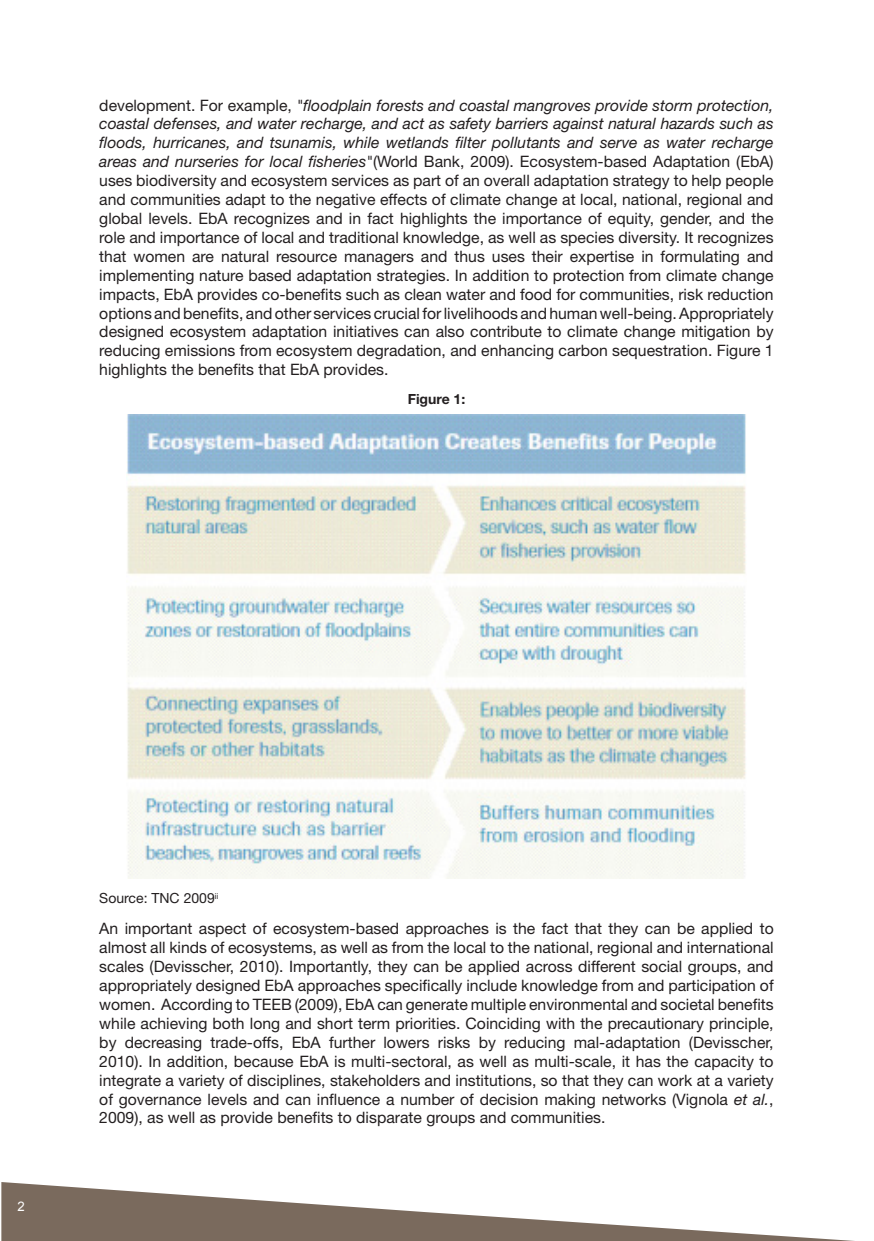
<style>
.page{position:relative;width:874px;height:1241px;background:#fff}
.page>*{position:absolute;margin:0;border:0;box-sizing:border-box;transform-origin:0 0}
.t1{font:15.75px/18.9px "Helvetica Neue LT Std";color:#231f20;text-align:justify}
.t2{font:14px "Helvetica Neue LT Std";color:#231f20}
.t3{font:700 14px "Helvetica Neue LT Std";color:#231f20}
.t4{font:13.12px "Arial";color:#fff}
.s1{font-style:italic}
</style>
<div class="page">
<svg style="left:1px;top:1182px;width:839px;height:58px"></svg>
<img style="left:126px;top:414px;width:620px;height:464px">
<p class="t1" style="left:99px;top:95px;width:675px">development. For example, <span class="s1">"floodplain forests and coastal mangroves provide storm protection, coastal defenses, and water recharge, and act as safety barriers against natural hazards such as floods, hurricanes, and tsunamis, while wetlands filter pollutants and serve as water recharge areas and nurseries for local fisheries"</span>(World Bank, 2009). Ecosystem-based Adaptation (EbA) uses biodiversity and ecosystem services as part of an overall adaptation strategy to help people and communities adapt to the negative effects of climate change at local, national, regional and global levels. EbA recognizes and in fact highlights the importance of equity, gender, and the role and importance of local and traditional knowledge, as well as species diversity. It recognizes that women are natural resource managers and thus uses their expertise in formulating and implementing nature based adaptation strategies. In addition to protection from climate change impacts, EbA provides co-benefits such as clean water and food for communities, risk reduction options and benefits, and other services crucial for livelihoods and human well-being. Appropriately designed ecosystem adaptation initiatives can also contribute to climate change mitigation by reducing emissions from ecosystem degradation, and enhancing carbon sequestration. Figure 1 highlights the benefits that EbA provides.</p>
<p class="t3" style="left:407px;top:390px;width:59px">Figure 1:</p>
<p class="t4" style="left:17px;top:1197px;width:9px">2</p>
<p class="t2" style="left:99px;top:890px;width:121px">Source: TNC 2009<sup>ii</sup></p>
<p class="t1" style="left:99px;top:918px;width:675px">An important aspect of ecosystem-based approaches is the fact that they can be applied to almost all kinds of ecosystems, as well as from the local to the national, regional and international scales (Devisscher, 2010). Importantly, they can be applied across different social groups, and appropriately designed EbA approaches specifically include knowledge from and participation of women. According to TEEB (2009), EbA can generate multiple environmental and societal benefits while achieving both long and short term priorities. Coinciding with the precautionary principle, by decreasing trade-offs, EbA further lowers risks by reducing mal-adaptation (Devisscher, 2010). In addition, because EbA is multi-sectoral, as well as multi-scale, it has the capacity to integrate a variety of disciplines, stakeholders and institutions, so that they can work at a variety of governance levels and can influence a number of decision making networks (Vignola <span class="s1">et al.</span>, 2009), as well as provide benefits to disparate groups and communities.</p>
</div>
